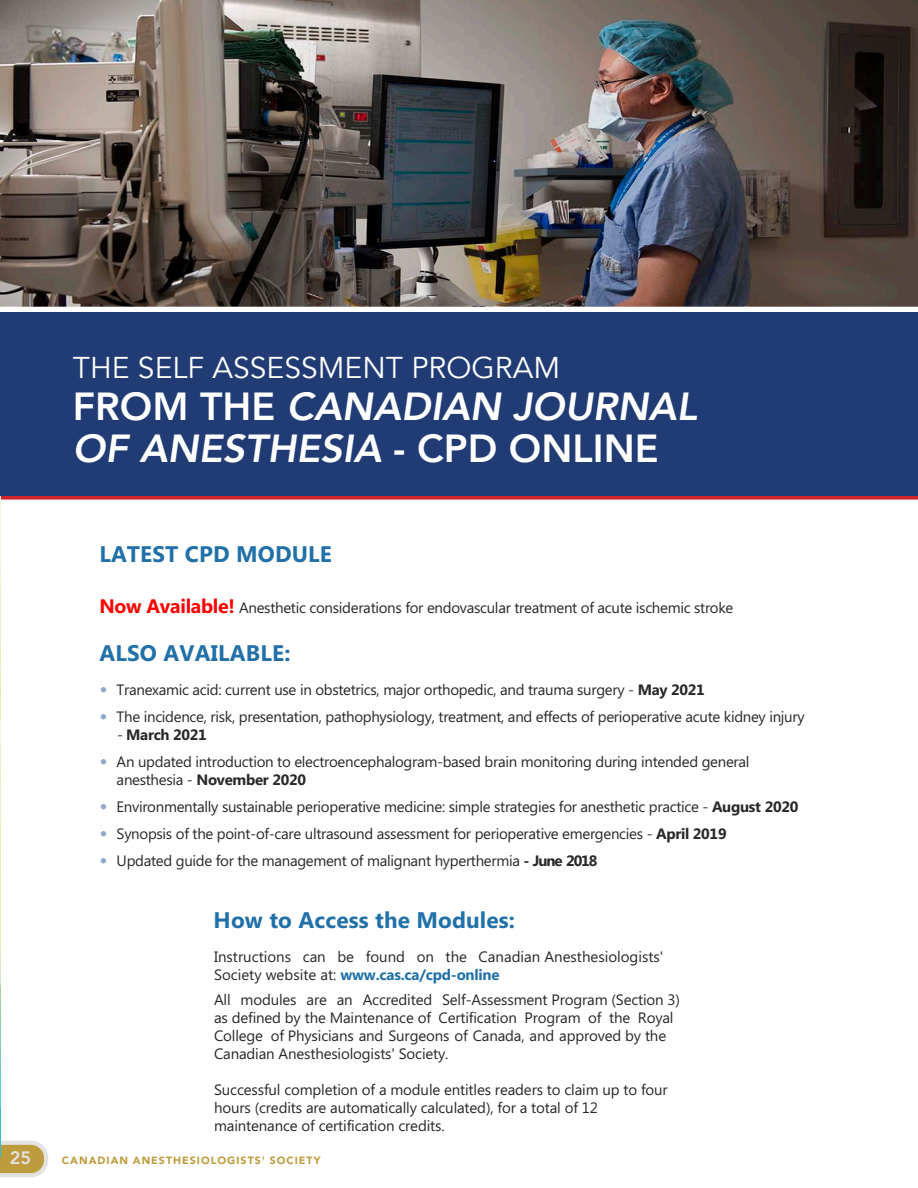
<style>
.page{position:relative;width:918px;height:1188px;background:#fff}
.page>*{position:absolute;margin:0;border:0;box-sizing:border-box;transform-origin:0 0}
.t1{font:italic 800 39px/42px "Avenir";color:#fff}
.t2{font:30px "Avenir";color:#fff}
.t3{font:700 22.5px "Microsoft Phags Pa";letter-spacing:.005em;color:#2170a8}
.t4{font:800 18px "Avenir";color:#e2e2e0}
.t5{font:15px/18px "Microsoft Phags Pa";letter-spacing:-.02em;color:#292829}
.t6{font:15px/18px "Microsoft Phags Pa";color:#292829}
.t7{font:700 15px "Microsoft Phags Pa";letter-spacing:-.02em;color:#292829}
.t8{font:900 10.5px "Avenir";letter-spacing:.1em;color:#be9c3d}
.s1{font-style:normal}
.s2{font-weight:700;font-size:19.5px;color:#f00}
.s3{font-family:"Avenir";font-weight:800;color:#91a8cb}
.s4{font-weight:700}
.s5{font-weight:400}
.s6{font-weight:700;color:#2170a8}
</style>
<div class="page">
<img style="left:48px;top:0;width:869px;height:307px">
<svg style="left:48px;top:495px;width:869px;height:5px;background:#b23a4b"></svg>
<svg style="left:0;top:0;width:48px;height:1177px"></svg>
<div style="left:0;top:312px;width:918px;height:183px;background:#213c74"></div>
<img style="left:917px;top:0;width:1px;height:500px">
<h2 class="t2" style="left:73px;top:350px;width:489px">THE SELF ASSESSMENT PROGRAM</h2>
<h1 class="t1" style="left:73px;top:385px;width:626px"><span class="s1">FROM THE</span> CANADIAN JOURNAL<br>OF ANESTHESIA <span class="s1">- CPD ONLINE</span></h1>
<h3 class="t3" style="left:99px;top:538px;width:234px">LATEST CPD MODULE</h3>
<p class="t5" style="left:99px;top:598px;width:636px"><span class="s2">Now Available!</span> Anesthetic considerations for endovascular treatment of acute ischemic stroke</p>
<h3 class="t3" style="left:99px;top:637px;width:193px">ALSO AVAILABLE:</h3>
<p class="t5" style="left:100px;top:680px;width:606px"><span class="s3">•</span> Tranexamic acid: current use in obstetrics, major orthopedic, and trauma surgery - <span class="s4">May 2021</span></p>
<p class="t5" style="left:100px;top:707px;width:706px"><span class="s3">•</span> The incidence, risk, presentation, pathophysiology, treatment, and effects of perioperative acute kidney injury</p>
<p class="t7" style="left:117px;top:724px;width:91px"><span class="s5">-</span> March 2021</p>
<p class="t5" style="left:117px;top:752px;width:634px;text-indent:-17px"><span class="s3">•</span> An updated introduction to electroencephalogram-based brain monitoring during intended general anesthesia - <span class="s4">November</span> <span class="s4">2020</span></p>
<p class="t5" style="left:100px;top:797px;width:700px"><span class="s3">•</span> Environmentally sustainable perioperative medicine: simple strategies for anesthetic practice - <span class="s4">August 2020</span></p>
<p class="t5" style="left:100px;top:824px;width:628px"><span class="s3">•</span> Synopsis of the point-of-care ultrasound assessment for perioperative emergencies - <span class="s4">April 2019</span></p>
<p class="t5" style="left:100px;top:851px;width:499px"><span class="s3">•</span> Updated guide for the management of malignant hyperthermia <span class="s4">- June 2018</span></p>
<h3 class="t3" style="left:214px;top:904px;width:303px">How to Access the Modules:</h3>
<p class="t6" style="left:214px;top:947px;width:451px">Instructions can be found on the Canadian Anesthesiologists'<br>Society website at: <span class="s6">www.cas.ca/cpd-online</span></p>
<p class="t5" style="left:214px;top:990px;width:467px">All modules are an Accredited Self-Assessment Program (Section 3) as defined by the Maintenance of Certification Program of the Royal College of Physicians and Surgeons of Canada, and approved by the Canadian Anesthesiologists' Society.</p>
<p class="t5" style="left:214px;top:1080px;width:455px">Successful completion of a module entitles readers to claim up to four hours (credits are automatically calculated), for a total of 12 maintenance of certification credits.</p>
<p class="t4" style="left:10px;top:1144px;width:23px">25</p>
<p class="t8" style="left:62px;top:1152px;width:260px">CANADIAN ANESTHESIOLOGISTS' SOCIETY</p>
</div>
